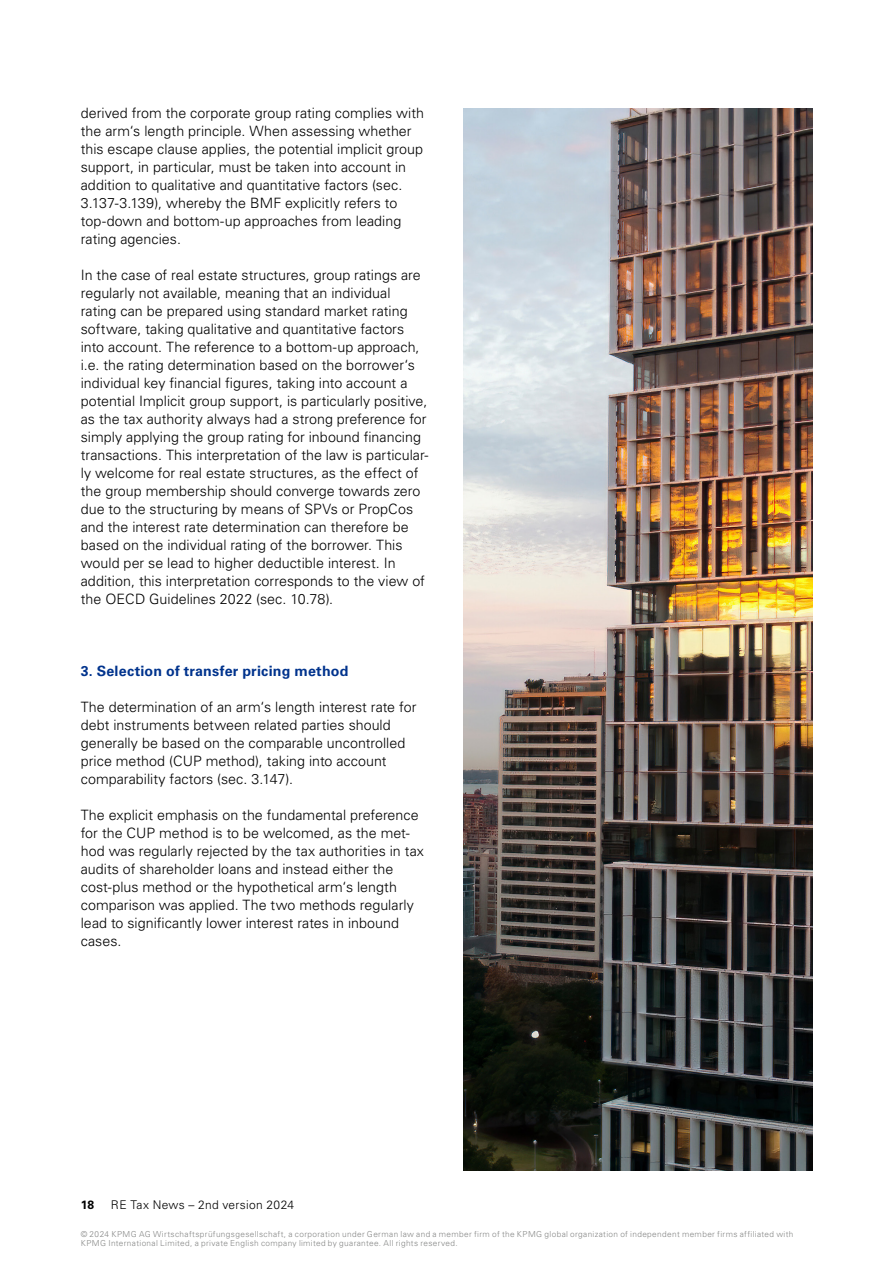
<style>
.page{position:relative;width:893px;height:1263px;background:#fff}
.page>*{position:absolute;margin:0;border:0;box-sizing:border-box;transform-origin:0 0}
.t1{font:300 14.25px/18px "Univers LT Std";color:#000}
.t2{font:700 14.25px "Univers LT Std";letter-spacing:.015em;color:#00338d}
.t3{font:300 12px "Univers LT Std";letter-spacing:.025em;color:#000}
.t4{font:700 12px "Univers LT Std";color:#000}
.t5{font:300 8.25px/9px "Univers LT Std";letter-spacing:.045em;color:#868786}
</style>
<div class="page">
<img style="left:463px;top:108px;width:349px;height:1062px">
<p class="t1" style="left:81px;top:104px;width:345px">derived from the corporate group rating complies with the arm‘s length principle. When assessing whether this escape clause applies, the potential implicit group support, in particular, must be taken into account in addition to qualitative and quantitative factors (sec.<br>3.137-3.139), whereby the BMF explicitly refers to top-down and bottom-up approaches from leading rating agencies.</p>
<p class="t1" style="left:81px;top:266px;width:349px">In the case of real estate structures, group ratings are regularly not available, meaning that an individual rating can be prepared using standard market rating software, taking qualitative and quantitative factors into account. The reference to a bottom-up approach, i.e. the rating determination based on the borrower‘s individual key financial figures, taking into account a potential Implicit group support, is particularly positive, as the tax authority always had a strong preference for simply applying the group rating for inbound financing transactions. This interpretation of the law is particular&shy;ly welcome for real estate structures, as the effect of the group membership should converge towards zero due to the structuring by means of SPVs or PropCos and the interest rate determination can therefore be based on the individual rating of the borrower. This would per se lead to higher deductible interest. In addition, this interpretation corresponds to the view of the OECD Guidelines 2022 (sec. 10.78).</p>
<h1 class="t2" style="left:81px;top:663px;width:269px">3. Selection of transfer pricing method</h1>
<p class="t1" style="left:81px;top:698px;width:337px">The determination of an arm‘s length interest rate for debt instruments between related parties should generally be based on the comparable uncontrolled price method (CUP method), taking into account comparability factors (sec. 3.147).</p>
<p class="t1" style="left:81px;top:806px;width:345px">The explicit emphasis on the fundamental preference for the CUP method is to be welcomed, as the met&shy;hod was regularly rejected by the tax authorities in tax audits of shareholder loans and instead either the cost-plus method or the hypothetical arm‘s length comparison was applied. The two methods regularly lead to significantly lower interest rates in inbound cases.</p>
<p class="t4" style="left:81px;top:1198px;width:15px">18</p>
<p class="t3" style="left:111px;top:1197px;width:185px">RE Tax News – 2nd version 2024</p>
<p class="t5" style="left:81px;top:1229px;width:714px">© 2024 KPMG AG Wirtschaftsprüfungsgesellschaft, a corporation under German law and a member firm of the KPMG global organization of independent member firms affiliated with<br>KPMG International Limited, a private English company limited by guarantee. All rights reserved.</p>
</div>
